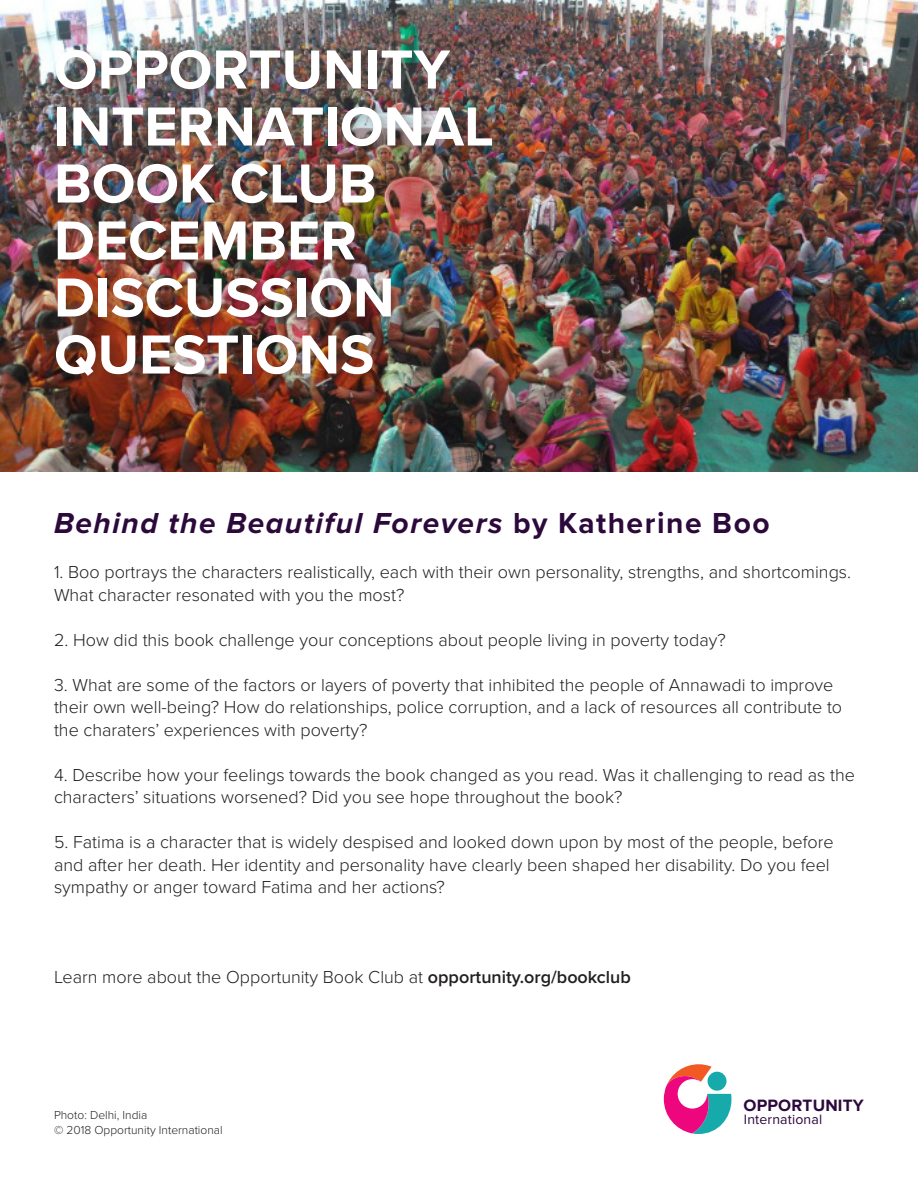
<style>
.page{position:relative;width:918px;height:1188px;background:#fff}
.page>*{position:absolute;margin:0;border:0;box-sizing:border-box;transform-origin:0 0}
.t1{font:700 57px "Proxima Nova";color:#fff}
.t2{font:italic 700 30px "Proxima Nova";letter-spacing:.05em;color:#2c093b}
.t3{font:300 18px/22.5px "Proxima Nova";color:#231f20}
.t4{font:700 17.1px "Proxima Nova";letter-spacing:.01em;color:#2c093b}
.t5{font:14.1px "Proxima Nova";letter-spacing:.01em;color:#2c093b}
.t6{font:300 12px "Proxima Nova";color:#231f20}
.s1{font-style:normal}
.s2{font-weight:600}
</style>
<div class="page">
<img style="left:0;top:0;width:918px;height:471px">
<div style="left:53px;top:47px;width:452px;height:340px;background:#231f20;opacity:.25"></div>
<svg style="left:664px;top:1064px;width:67px;height:70px"></svg>
<div style="left:708px;top:1072px;width:19px;height:19px;background:#16abaa;border-radius:50%"></div>
<p class="t1" style="left:54px;top:27px;width:398px">OPPORTUNITY</p>
<p class="t1" style="left:54px;top:84px;width:441px">INTERNATIONAL</p>
<p class="t1" style="left:54px;top:141px;width:324px">BOOK CLUB</p>
<p class="t1" style="left:54px;top:198px;width:304px">DECEMBER</p>
<p class="t1" style="left:54px;top:255px;width:342px">DISCUSSION</p>
<p class="t1" style="left:54px;top:312px;width:322px">QUESTIONS</p>
<p class="t2" style="left:54px;top:506px;width:717px">Behind the Beautiful Forevers <span class="s1">by Katherine Boo</span></p>
<p class="t3" style="left:54px;top:560px;width:799px">1. Boo portrays the characters realistically, each with their own personality, strengths, and shortcomings.<br>What character resonated with you the most?</p>
<p class="t3" style="left:54px;top:627px;width:673px">2. How did this book challenge your conceptions about people living in poverty today?</p>
<p class="t3" style="left:54px;top:672px;width:790px">3. What are some of the factors or layers of poverty that inhibited the people of Annawadi to improve their own well-being? How do relationships, police corruption, and a lack of resources all contribute to the charaters’ experiences with poverty?</p>
<p class="t3" style="left:54px;top:762px;width:803px">4. Describe how your feelings towards the book changed as you read. Was it challenging to read as the characters’ situations worsened? Did you see hope throughout the book?</p>
<p class="t3" style="left:54px;top:830px;width:781px">5. Fatima is a character that is widely despised and looked down upon by most of the people, before and after her death. Her identity and personality have clearly been shaped her disability. Do you feel sympathy or anger toward Fatima and her actions?</p>
<p class="t3" style="left:54px;top:965px;width:578px">Learn more about the Opportunity Book Club at <span class="s2">opportunity.org/bookclub</span></p>
<p class="t6" style="left:54px;top:1106px;width:95px">Photo: Delhi, India</p>
<p class="t6" style="left:54px;top:1121px;width:170px">© 2018 Opportunity International</p>
<p class="t4" style="left:744px;top:1095px;width:122px">OPPORTUNITY</p>
<p class="t5" style="left:744px;top:1111px;width:80px">International</p>
</div>
